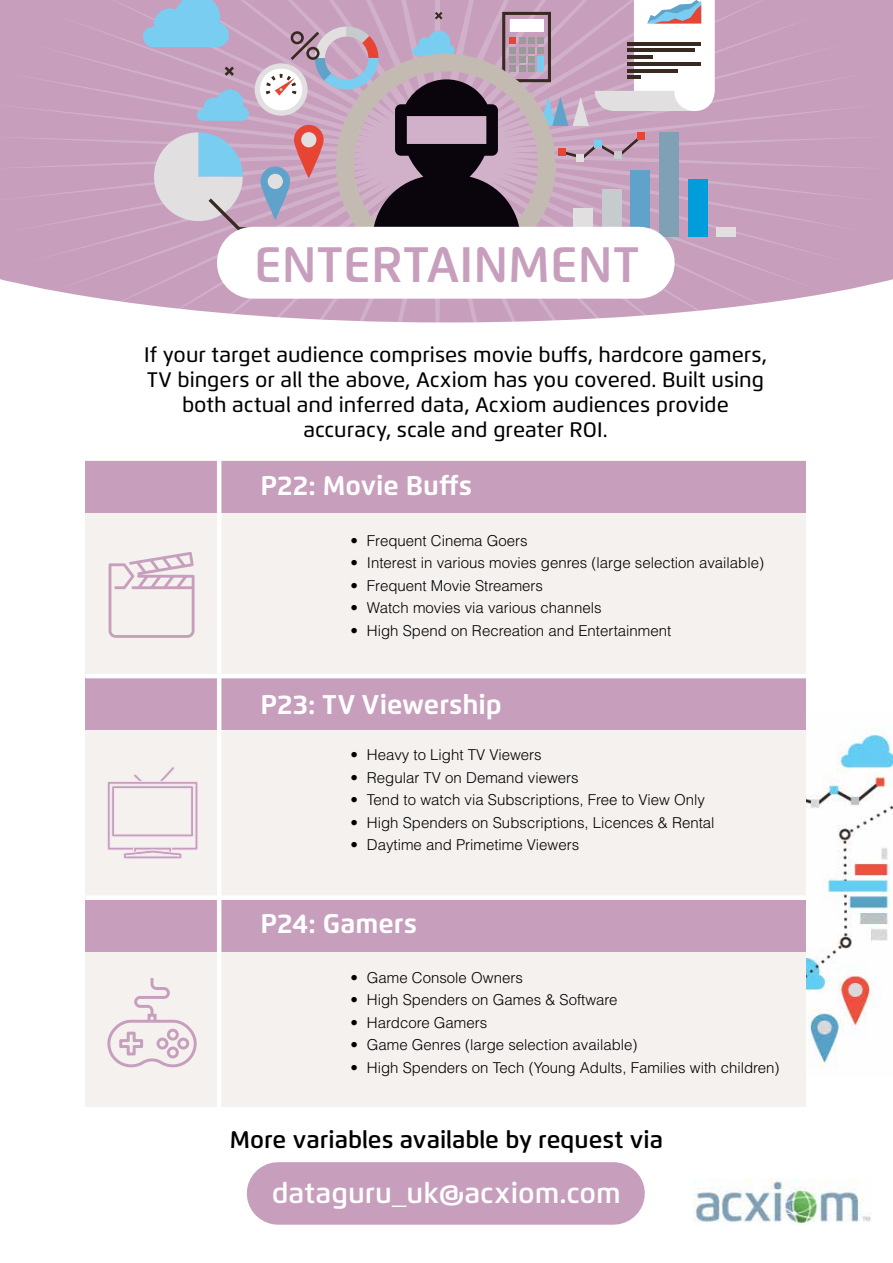
<style>
.page{position:relative;width:893px;height:1263px;background:#fff}
.page>*{position:absolute;margin:0;border:0;box-sizing:border-box;transform-origin:0 0}
.t1{font:600 49.65px "Flexo";color:#c79fbd}
.t2{font:600 28.5px "Flexo";color:#fff}
.t3{font:700 27px "Flexo";color:#fff}
.t4{font:600 24px "Flexo";color:#000}
.t5{font:500 21px/25.2px "Flexo";color:#000;text-align:center}
.t6{font:300 15px "Helvetica";color:#000}
</style>
<div class="page">
<img style="left:806px;top:734px;width:87px;height:333px">
<div style="left:86px;top:461px;width:720px;height:646px;background:#f4f1ef"></div>
<div style="left:86px;top:461px;width:720px;height:52px;background:#c79fbd"></div>
<svg style="left:0;top:0;width:892px;height:323px;background:#cdaac4"></svg>
<img style="left:693px;top:1179px;width:179px;height:46px">
<div style="left:278px;top:1162px;width:336px;height:63px;background:#c79fbd"></div>
<div style="left:717px;top:227px;width:19px;height:10px;background:#e1dfe0"></div>
<div style="left:86px;top:678px;width:720px;height:52px;background:#c79fbd"></div>
<div style="left:86px;top:900px;width:720px;height:51px;background:#c79fbd"></div>
<hr style="left:217px;top:451px;width:4px;height:670px;background:#fff">
<hr style="left:86px;top:674px;width:720px;height:4px;background:#fff">
<div style="left:86px;top:895px;width:720px;height:5px;background:#fff"></div>
<svg style="left:107px;top:978px;width:90px;height:90px"></svg>
<svg style="left:107px;top:767px;width:91px;height:92px"></svg>
<svg style="left:109px;top:552px;width:86px;height:86px"></svg>
<svg style="left:143px;top:0;width:572px;height:283px;background:#b3a2b6"></svg>
<div style="left:253px;top:227px;width:386px;height:72px;background:#fff"></div>
<h1 class="t1" style="left:254px;top:234px;width:386px">ENTERTAINMENT</h1>
<h3 class="t5" style="left:144px;top:342px;width:624px">If your target audience comprises movie buffs, hardcore gamers, TV bingers or all the above, Acxiom has you covered. Built using both actual and inferred data, Acxiom audiences provide accuracy, scale and greater ROI.</h3>
<h3 class="t3" style="left:260px;top:469px;width:213px">P22: Movie Buffs</h3>
<p class="t6" style="left:350px;top:531px;width:179px">• Frequent Cinema Goers</p>
<p class="t6" style="left:350px;top:553px;width:415px">• Interest in various movies genres (large selection available)</p>
<p class="t6" style="left:350px;top:576px;width:194px">• Frequent Movie Streamers</p>
<p class="t6" style="left:350px;top:598px;width:253px">• Watch movies via various channels</p>
<p class="t6" style="left:350px;top:621px;width:322px">• High Spend on Recreation and Entertainment</p>
<h3 class="t3" style="left:260px;top:688px;width:243px">P23: TV Viewership</h3>
<p class="t6" style="left:350px;top:746px;width:193px">• Heavy to Light TV Viewers</p>
<p class="t6" style="left:350px;top:768px;width:230px">• Regular TV on Demand viewers</p>
<p class="t6" style="left:350px;top:791px;width:356px">• Tend to watch via Subscriptions, Free to View Only</p>
<p class="t6" style="left:350px;top:813px;width:366px">• High Spenders on Subscriptions, Licences &amp; Rental</p>
<p class="t6" style="left:350px;top:836px;width:230px">• Daytime and Primetime Viewers</p>
<h3 class="t3" style="left:260px;top:907px;width:158px">P24: Gamers</h3>
<p class="t6" style="left:350px;top:968px;width:174px">• Game Console Owners</p>
<p class="t6" style="left:350px;top:990px;width:269px">• High Spenders on Games &amp; Software</p>
<p class="t6" style="left:350px;top:1013px;width:138px">• Hardcore Gamers</p>
<p class="t6" style="left:350px;top:1035px;width:289px">• Game Genres (large selection available)</p>
<p class="t6" style="left:350px;top:1058px;width:431px">• High Spenders on Tech (Young Adults, Families with children)</p>
<h3 class="t4" style="left:230px;top:1125px;width:435px">More variables available by request via</h3>
<h2 class="t2" style="left:272px;top:1175px;width:350px">dataguru_uk@acxiom.com</h2>
</div>
